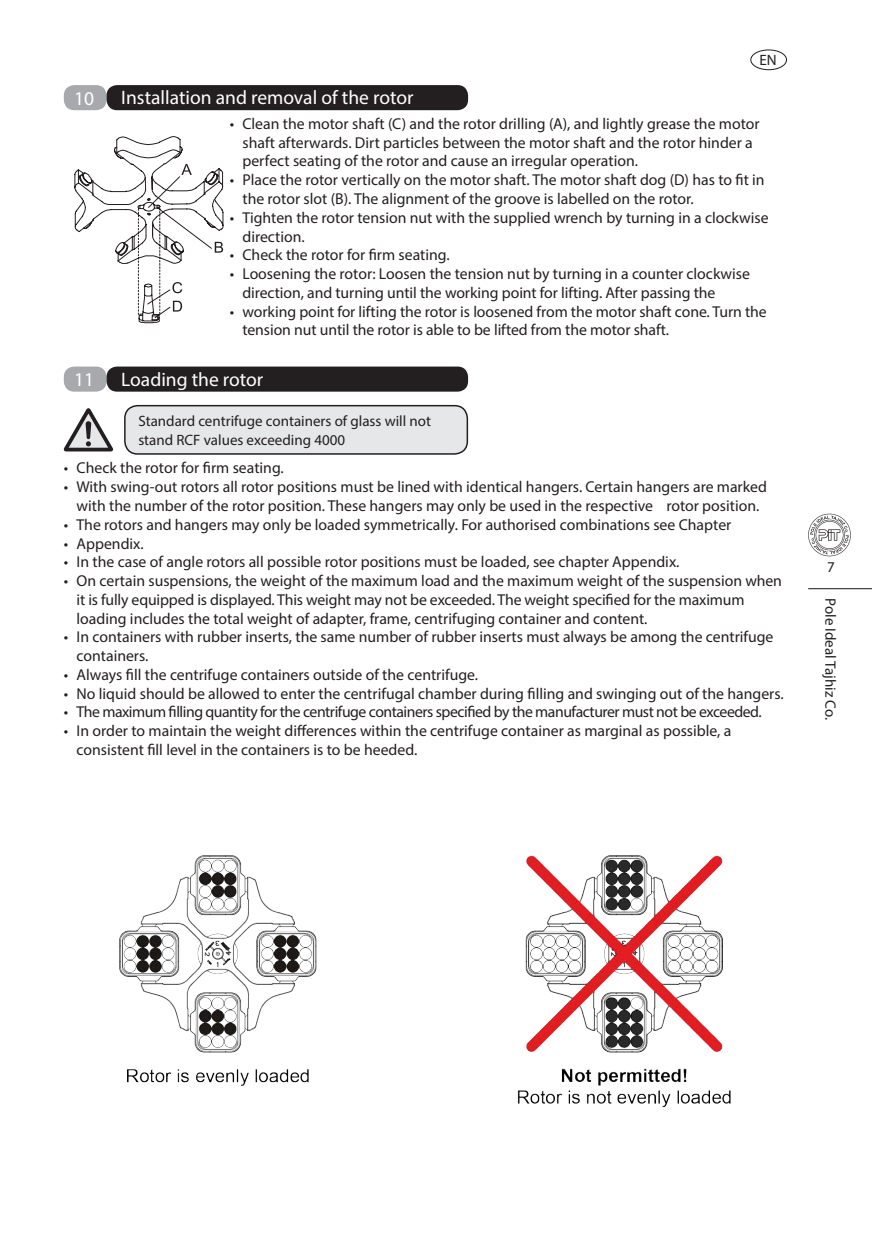
<style>
.page{position:relative;width:872px;height:1234px;background:#fff}
.page>*{position:absolute;margin:0;border:0;box-sizing:border-box;transform-origin:0 0}
.t1{font:19.5px "Myriad Pro";color:#fff}
.t2{font:15.75px/18.8px "Myriad Pro";color:#231f20}
.t3{font:15.75px "Myriad Pro";letter-spacing:-.03em;color:#231f20}
.t4{font:15px/18.8px "Myriad Pro";color:#231f20}
</style>
<div class="page">
<div style="left:750px;top:50px;width:37px;height:20px;border:1px solid #231f20;border-radius:50%"></div>
<hr style="left:808px;top:588px;width:64px;height:1px;background:#231f20">
<svg style="left:808px;top:513px;width:43px;height:43px"></svg>
<div style="left:64px;top:85px;width:43px;height:25px;background:#a8a9ad;border-radius:10px"></div>
<div style="left:107px;top:85px;width:361px;height:25px;background:#231f20;border-radius:10px"></div>
<div style="left:64px;top:366px;width:43px;height:25px;background:#a8a9ad;border-radius:10px"></div>
<div style="left:107px;top:366px;width:361px;height:25px;background:#231f20;border-radius:10px"></div>
<svg style="left:63px;top:408px;width:50px;height:43px"></svg>
<div style="left:125px;top:405px;width:342px;height:49px;background:#e6e7e9;border-radius:13px"></div>
<div style="left:124px;top:405px;width:344px;height:49px;border:2px solid #231f20;border-radius:13px"></div>
<svg style="left:74px;top:136px;width:150px;height:187px"></svg>
<img style="left:119px;top:855px;width:612px;height:253px">
<p class="t4" style="left:759px;top:50px;width:19px">EN</p>
<p class="t1" style="left:74px;top:86px;width:22px">10</p>
<p class="t1" style="left:121px;top:86px;width:294px">Installation and removal of the rotor</p>
<p class="t2" style="left:242px;top:114px;width:518px;text-indent:-13px">• Clean the motor shaft (C) and the rotor drilling (A), and lightly grease the motor shaft afterwards. Dirt particles between the motor shaft and the rotor hinder a perfect seating of the rotor and cause an irregular operation.</p>
<p class="t2" style="left:242px;top:170px;width:524px;text-indent:-13px">• Place the rotor vertically on the motor shaft. The motor shaft dog (D) has to fit in the rotor slot (B). The alignment of the groove is labelled on the rotor.</p>
<p class="t2" style="left:242px;top:208px;width:528px;text-indent:-13px">• Tighten the rotor tension nut with the supplied wrench by turning in a clockwise direction.</p>
<p class="t2" style="left:230px;top:245px;width:221px">• Check the rotor for firm seating.</p>
<p class="t2" style="left:242px;top:264px;width:509px;text-indent:-13px">• Loosening the rotor: Loosen the tension nut by turning in a counter clockwise direction, and turning until the working point for lifting. After passing the</p>
<p class="t2" style="left:242px;top:301px;width:526px;text-indent:-13px">• working point for lifting the rotor is loosened from the motor shaft cone. Turn the tension nut until the rotor is able to be lifted from the motor shaft.</p>
<p class="t1" style="left:74px;top:368px;width:22px">11</p>
<p class="t1" style="left:121px;top:367px;width:143px">Loading the rotor</p>
<p class="t4" style="left:138px;top:411px;width:294px">Standard centrifuge containers of glass will not stand RCF values exceeding 4000</p>
<p class="t2" style="left:64px;top:458px;width:221px">• Check the rotor for firm seating.</p>
<p class="t2" style="left:64px;top:477px;width:704px;text-align:center">• With swing-out rotors all rotor positions must be lined with identical hangers. Certain hangers are marked with the number of the rotor position. These hangers may only be used in the respective rotor position.</p>
<p class="t2" style="left:64px;top:514px;width:669px">• The rotors and hangers may only be loaded symmetrically. For authorised combinations see Chapter</p>
<p class="t2" style="left:64px;top:533px;width:82px">• Appendix.</p>
<p class="t2" style="left:64px;top:552px;width:617px">• In the case of angle rotors all possible rotor positions must be loaded, see chapter Appendix.</p>
<p class="t2" style="left:77px;top:571px;width:707px;text-indent:-13px">• On certain suspensions, the weight of the maximum load and the maximum weight of the suspension when it is fully equipped is displayed. This weight may not be exceeded. The weight specified for the maximum loading includes the total weight of adapter, frame, centrifuging container and content.</p>
<p class="t2" style="left:77px;top:627px;width:698px;text-indent:-13px">• In containers with rubber inserts, the same number of rubber inserts must always be among the centrifuge containers.</p>
<p class="t2" style="left:64px;top:664px;width:416px">• Always fill the centrifuge containers outside of the centrifuge.</p>
<p class="t2" style="left:64px;top:683px;width:721px">• No liquid should be allowed to enter the centrifugal chamber during filling and swinging out of the hangers.</p>
<p class="t3" style="left:64px;top:702px;width:699px">• The maximum filling quantity for the centrifuge containers specified by the manufacturer must not be exceeded.</p>
<p class="t2" style="left:77px;top:721px;width:656px;text-indent:-13px">• In order to maintain the weight differences within the centrifuge container as marginal as possible, a consistent fill level in the containers is to be heeded.</p>
<p class="t4" style="left:827px;top:557px;width:9px">7</p>
<p class="t4" style="left:840px;top:598px;width:123px;rotate:90deg">Pole Ideal Tajhiz Co.</p>
</div>
